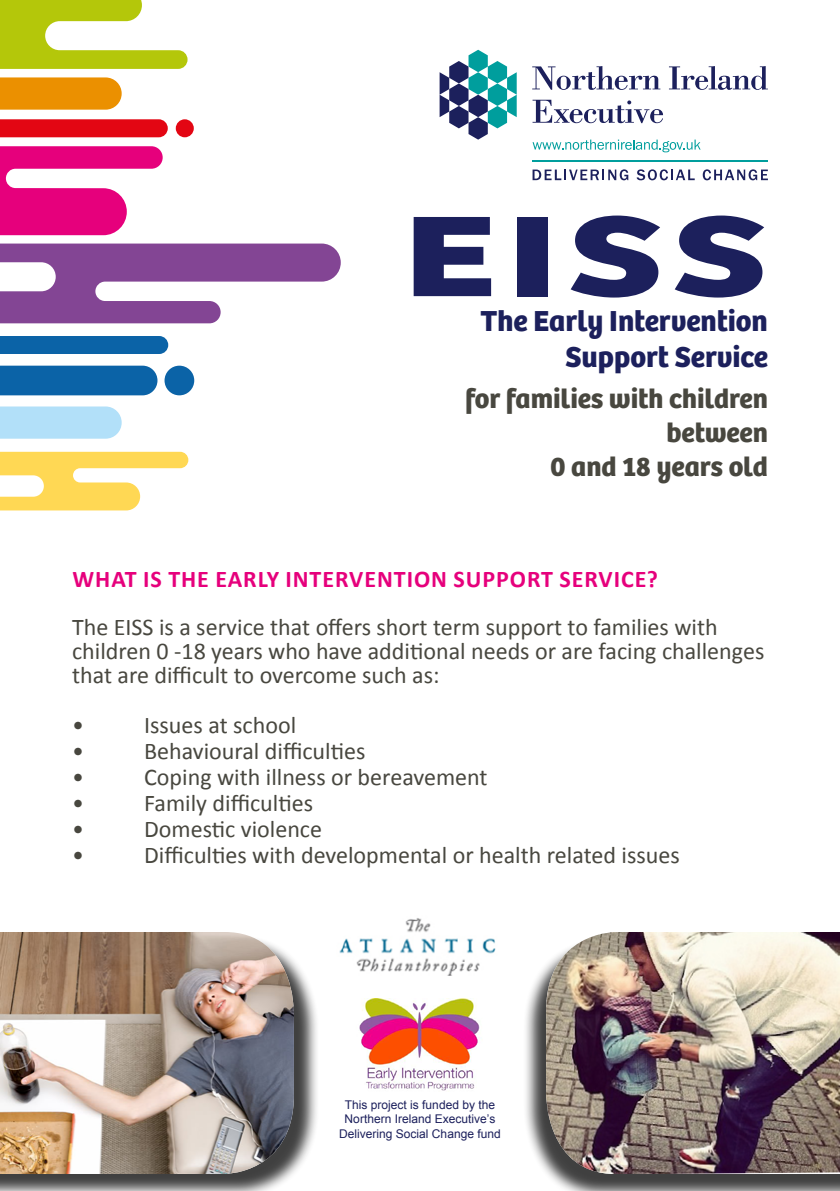
<style>
.page{position:relative;width:840px;height:1191px;background:#fff}
.page>*{position:absolute;margin:0;border:0;box-sizing:border-box;transform-origin:0 0}
.t1{font:700 119px "Bree";color:#1c205c;scale:1.47 1}
.t2{font:700 30px/36px "Bree";color:#1c205c;text-align:right}
.t3{font:700 28px/33.6px "Bree";color:#48473f;text-align:right}
.t4{font:24px/24px "Calibri";color:#48473f}
.t5{font:700 24px "Calibri";letter-spacing:.04em;color:#e6007c}
.t6{font:12px/14.4px "Arial";color:#1c205c;text-align:center}
</style>
<div class="page">
<div style="left:0;top:934px;width:319px;height:257px;background:#000;opacity:.75"></div>
<img style="left:0;top:932px;width:294px;height:242px">
<svg style="left:0;top:77px;width:122px;height:33px;background:#ec960d"></svg>
<svg style="left:0;top:119px;width:168px;height:18px;background:#e30d19"></svg>
<div style="left:176px;top:119px;width:18px;height:18px;background:#e30613;border-radius:50%"></div>
<div style="left:0;top:336px;width:168px;height:18px;background:#0b63a7"></div>
<svg style="left:0;top:0;width:187px;height:69px"></svg>
<svg style="left:0;top:243px;width:340px;height:80px"></svg>
<svg style="left:0;top:406px;width:122px;height:33px;background:#b6e1f9"></svg>
<div style="left:0;top:366px;width:157px;height:29px;background:#0b63a7"></div>
<div style="left:164px;top:366px;width:30px;height:29px;background:#0b63a7;border-radius:50%"></div>
<svg style="left:0;top:452px;width:188px;height:58px"></svg>
<svg style="left:0;top:146px;width:163px;height:89px"></svg>
<div style="left:522px;top:936px;width:317px;height:255px;background:#000;opacity:.75"></div>
<img style="left:545px;top:932px;width:294px;height:242px">
<img style="left:359px;top:998px;width:121px;height:93px">
<svg style="left:532px;top:169px;width:96px;height:11px"></svg>
<svg style="left:636px;top:169px;width:58px;height:11px"></svg>
<svg style="left:702px;top:169px;width:65px;height:11px"></svg>
<hr style="left:532px;top:160px;width:235px;height:2px;background:#009e9d">
<svg style="left:439px;top:50px;width:77px;height:90px"></svg>
<svg style="left:532px;top:66px;width:128px;height:24px"></svg>
<svg style="left:669px;top:66px;width:98px;height:24px"></svg>
<svg style="left:532px;top:140px;width:168px;height:12px"></svg>
<svg style="left:532px;top:100px;width:130px;height:23px"></svg>
<img style="left:339px;top:918px;width:157px;height:57px">
<h1 class="t1" style="left:403px;top:184px;width:249px">EISS</h1>
<p class="t2" style="left:480px;top:303px;width:289px">The Early Intervention<br>Support Service</p>
<p class="t3" style="left:465px;top:382px;width:304px">for families with children between<br>0 and 18 years old</p>
<p class="t5" style="left:72px;top:564px;width:586px">WHAT IS THE EARLY INTERVENTION SUPPORT SERVICE?</p>
<p class="t4" style="left:72px;top:615px;width:693px">The EISS is a service that offers short term support to families with children 0 -18 years who have additional needs or are facing challenges that are difficult to overcome such as:</p>
<p class="t4" style="left:72px;top:713px;width:13px">•</p>
<p class="t4" style="left:144px;top:713px;width:153px">Issues at school</p>
<p class="t4" style="left:72px;top:739px;width:13px">•</p>
<p class="t4" style="left:144px;top:739px;width:223px">Behavioural difficulties</p>
<p class="t4" style="left:72px;top:765px;width:13px">•</p>
<p class="t4" style="left:144px;top:765px;width:345px">Coping with illness or bereavement</p>
<p class="t4" style="left:72px;top:791px;width:13px">•</p>
<p class="t4" style="left:144px;top:791px;width:170px">Family difficulties</p>
<p class="t4" style="left:72px;top:817px;width:13px">•</p>
<p class="t4" style="left:144px;top:817px;width:179px">Domestic violence</p>
<p class="t4" style="left:72px;top:843px;width:13px">•</p>
<p class="t4" style="left:144px;top:843px;width:537px">Difficulties with developmental or health related issues</p>
<p class="t6" style="left:339px;top:1097px;width:163px">This project is funded by the<br>Northern Ireland Executive’s<br>Delivering Social Change fund</p>
</div>
